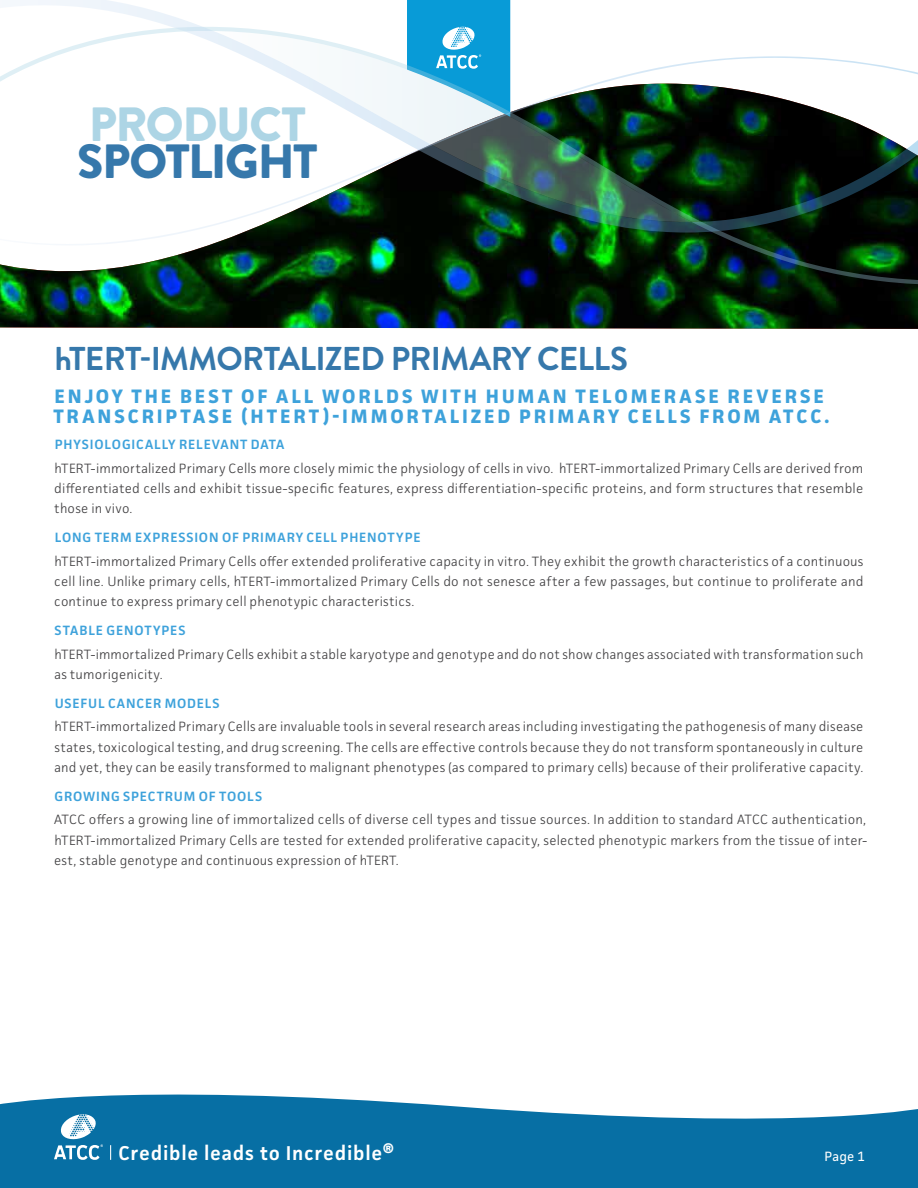
<style>
.page{position:relative;width:918px;height:1188px;background:#fff}
.page>*{position:absolute;margin:0;border:0;box-sizing:border-box;transform-origin:0 0}
.t1{font:900 48px "Brandon Grotesque";letter-spacing:-.035em;color:#3678ab}
.t2{font:900 48px "Brandon Grotesque";letter-spacing:-.03em;color:#add5e5}
.t3{font:700 33px "Brandon Grotesque";letter-spacing:-.025em;color:#3678ab}
.t4{font:600 20.1px "Facit";letter-spacing:.035em;color:#fff}
.t5{font:700 19.5px/20.2px "Facit";letter-spacing:.145em;color:#3ea2db}
.t6{font:300 13.5px/20.2px "Facit";letter-spacing:.015em;color:#414042;text-align:justify}
.t7{font:600 13.5px "Facit";letter-spacing:.06em;color:#3ea2db}
.t8{font:13.5px "Facit";color:#fff}
</style>
<div class="page">
<img style="left:0;top:287px;width:918px;height:42px">
<img style="left:0;top:246px;width:918px;height:41px">
<svg style="left:2px;top:0;width:509px;height:56px"></svg>
<svg style="left:0;top:56px;width:918px;height:190px"></svg>
<svg style="left:0;top:1094px;width:918px;height:94px;fill:#076fa4"></svg>
<svg style="left:54px;top:1112px;width:49px;height:48px"></svg>
<svg style="left:110px;top:1145px;width:1px;height:15px"></svg>
<svg style="left:407px;top:0;width:103px;height:117px"></svg>
<h1 class="t2" style="left:89px;top:90px;width:219px">PRODUCT</h1>
<h1 class="t1" style="left:77px;top:128px;width:242px">SPOTLIGHT</h1>
<h2 class="t3" style="left:55px;top:336px;width:575px">hTERT-IMMORTALIZED PRIMARY CELLS</h2>
<h3 class="t5" style="left:53px;top:386px;width:778px">ENJOY THE BEST OF ALL WORLDS WITH HUMAN TELOMERASE REVERSE<br>TRANSCRIPTASE (HTERT)-IMMORTALIZED PRIMARY CELLS FROM ATCC.</h3>
<p class="t7" style="left:55px;top:436px;width:231px">PHYSIOLOGICALLY RELEVANT DATA</p>
<p class="t6" style="left:54px;top:458px;width:811px">hTERT-immortalized Primary Cells more closely mimic the physiology of cells in vivo. hTERT-immortalized Primary Cells are derived from differentiated cells and exhibit tissue-specific features, express differentiation-specific proteins, and form structures that resemble those in vivo.</p>
<p class="t7" style="left:55px;top:529px;width:367px">LONG TERM EXPRESSION OF PRIMARY CELL PHENOTYPE</p>
<p class="t6" style="left:54px;top:551px;width:811px">hTERT-immortalized Primary Cells offer extended proliferative capacity in vitro. They exhibit the growth characteristics of a continuous cell line. Unlike primary cells, hTERT-immortalized Primary Cells do not senesce after a few passages, but continue to proliferate and continue to express primary cell phenotypic characteristics.</p>
<p class="t7" style="left:55px;top:622px;width:132px">STABLE GENOTYPES</p>
<p class="t6" style="left:54px;top:644px;width:811px">hTERT-immortalized Primary Cells exhibit a stable karyotype and genotype and do not show changes associated with transformation such as tumorigenicity.</p>
<p class="t7" style="left:55px;top:695px;width:167px">USEFUL CANCER MODELS</p>
<p class="t6" style="left:54px;top:716px;width:811px">hTERT-immortalized Primary Cells are invaluable tools in several research areas including investigating the pathogenesis of many disease states, toxicological testing, and drug screening. The cells are effective controls because they do not transform spontaneously in culture and yet, they can be easily transformed to malignant phenotypes (as compared to primary cells) because of their proliferative capacity.</p>
<p class="t7" style="left:55px;top:788px;width:209px">GROWING SPECTRUM OF TOOLS</p>
<p class="t6" style="left:54px;top:809px;width:815px">ATCC offers a growing line of immortalized cells of diverse cell types and tissue sources. In addition to standard ATCC authentication, hTERT-immortalized Primary Cells are tested for extended proliferative capacity, selected phenotypic markers from the tissue of inter&shy;est, stable genotype and continuous expression of hTERT.</p>
<h3 class="t4" style="left:118px;top:1141px;width:277px">Credible leads to Incredible®</h3>
<p class="t8" style="left:824px;top:1148px;width:42px">Page 1</p>
</div>
